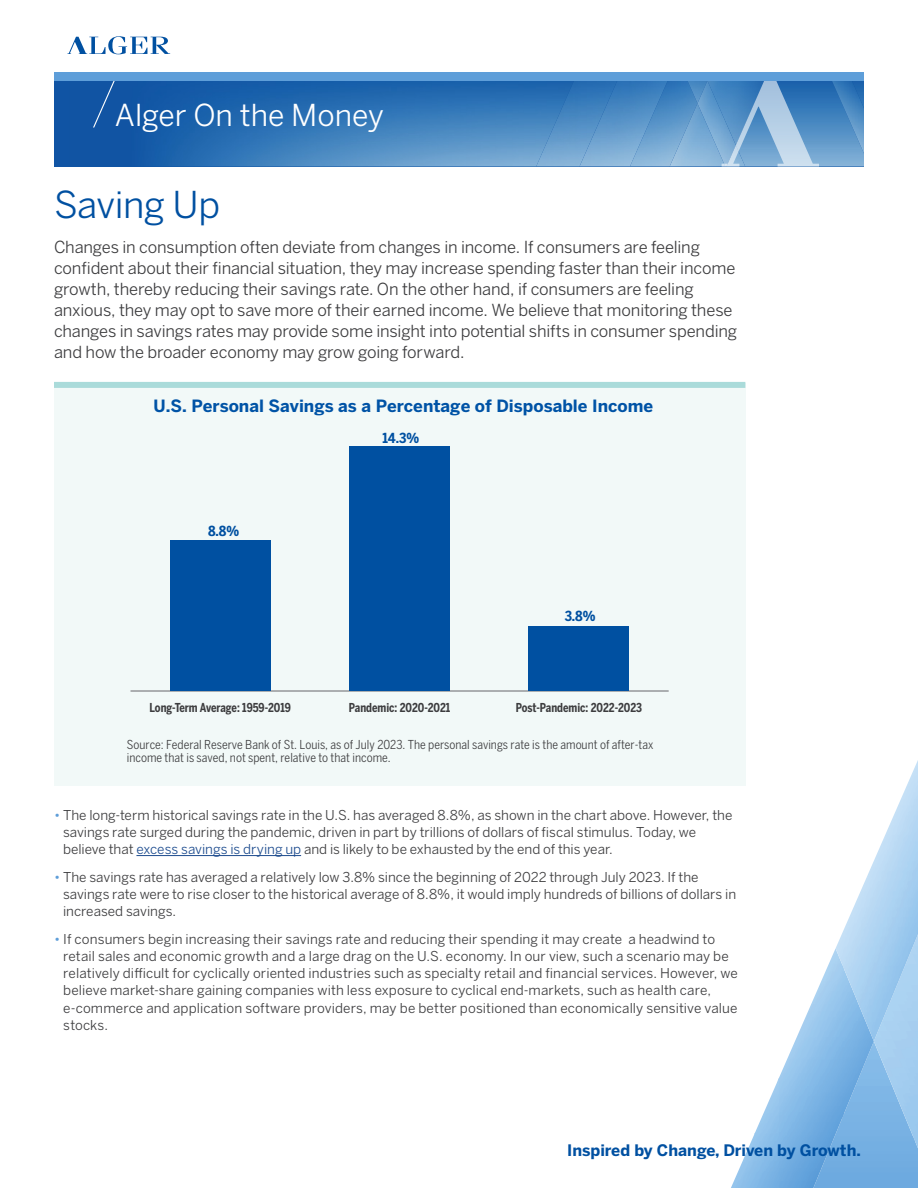
<style>
.page{position:relative;width:918px;height:1188px;background:#fff}
.page>*{position:absolute;margin:0;border:0;box-sizing:border-box;transform-origin:0 0}
.Fund_Name_-_Masthead{font:36.75px "Benton Sans";letter-spacing:-.01em;color:#0050a1}
.t1{font:30px "Benton Sans";color:#fff}
.t2{font:700 16.8px "Benton Sans";color:#0053a6}
.Subhead{font:16.5px/21px "Benton Sans";letter-spacing:-.01em;color:#3c3c3e}
.t3{font:700 15.75px "Benton Sans";color:#0050a1}
.t4{font:700 13.8px "Benton Sans Cond";color:#0050a1}
.Subhead-2{font:13.5px/17.2px "Benton Sans";letter-spacing:.005em;color:#3c3c3e}
.t5{font:12.3px/12.8px "Benton Sans Cond";color:#3c3c3e}
.t6{font:700 12.3px "Benton Sans Cond";letter-spacing:-.005em;color:#3c3c3e;scale:.9 1}
.s1{color:#5e9ed9}
.s2{color:#1c4b8e}
</style>
<div class="page">
<img style="left:779px;top:948px;width:64px;height:240px">
<img style="left:731px;top:1134px;width:48px;height:54px">
<img style="left:754px;top:1078px;width:25px;height:56px">
<img style="left:842px;top:1041px;width:32px;height:77px">
<img style="left:874px;top:1041px;width:44px;height:147px">
<img style="left:745px;top:647px;width:1px;height:120px">
<img style="left:836px;top:760px;width:82px;height:281px">
<div style="left:54px;top:81px;width:16px;height:86px;background:#1054a4"></div>
<img style="left:70px;top:81px;width:794px;height:86px">
<img style="left:536px;top:81px;width:44px;height:85px">
<img style="left:580px;top:81px;width:88px;height:85px">
<img style="left:670px;top:81px;width:52px;height:85px">
<img style="left:688px;top:81px;width:19px;height:22px">
<img style="left:832px;top:81px;width:32px;height:73px">
<svg style="left:722px;top:81px;width:97px;height:86px;background:#72a2ce"></svg>
<svg style="left:68px;top:36px;width:102px;height:18px"></svg>
<svg style="left:93px;top:81px;width:22px;height:47px"></svg>
<div style="left:54px;top:72px;width:810px;height:9px;background:#5e9ed9"></div>
<hr style="left:136px;top:855px;width:165px;height:1px;background:#1c4b8e">
<div style="left:54px;top:383px;width:691px;height:403px;background:#f2f9f8"></div>
<div style="left:54px;top:382px;width:691px;height:6px;background:#aadbda"></div>
<hr style="left:131px;top:690px;width:538px;height:2px;background:#97999c">
<div style="left:170px;top:541px;width:100px;height:150px;background:#0050a1"></div>
<div style="left:349px;top:447px;width:101px;height:244px;background:#0050a1"></div>
<div style="left:529px;top:626px;width:100px;height:65px;background:#0050a1"></div>
<h2 class="t1" style="left:115px;top:97px;width:271px">Alger On the Money</h2>
<p class="Fund_Name_-_Masthead" style="left:54px;top:183px;width:168px">Saving Up</p>
<p class="Subhead" style="left:54px;top:236px;width:685px">Changes in consumption often deviate from changes in income. If consumers are feeling confident about their financial situation, they may increase spending faster than their income growth, thereby reducing their savings rate. On the other hand, if consumers are feeling anxious, they may opt to save more of their earned income. We believe that monitoring these changes in savings rates may provide some insight into potential shifts in consumer spending and how the broader economy may grow going forward.</p>
<p class="t2" style="left:154px;top:396px;width:501px">U.S. Personal Savings as a Percentage of Disposable Income</p>
<p class="t4" style="left:208px;top:522px;width:33px">8.8%</p>
<p class="t4" style="left:382px;top:430px;width:38px">14.3%</p>
<p class="t4" style="left:565px;top:608px;width:32px">3.8%</p>
<p class="t6" style="left:149px;top:700px;width:159px">Long-Term Average: 1959-2019</p>
<p class="t6" style="left:349px;top:700px;width:114px">Pandemic: 2020-2021</p>
<p class="t6" style="left:516px;top:700px;width:142px">Post-Pandemic: 2022-2023</p>
<p class="t5" style="left:127px;top:738px;width:528px">Source: Federal Reserve Bank of St. Louis, as of July 2023. The personal savings rate is the amount of after-tax income that is saved, not spent, relative to that income.</p>
<p class="Subhead-2" style="left:63px;top:806px;width:671px;text-indent:-9px"><span class="s1">•</span> The long-term historical savings rate in the U.S. has averaged 8.8%, as shown in the chart above. However, the savings rate surged during the pandemic, driven in part by trillions of dollars of fiscal stimulus. Today, we believe that <span class="s2">excess savings is drying up</span> and is likely to be exhausted by the end of this year.</p>
<p class="Subhead-2" style="left:63px;top:868px;width:675px;text-indent:-9px"><span class="s1">•</span> The savings rate has averaged a relatively low 3.8% since the beginning of 2022 through July 2023. If the savings rate were to rise closer to the historical average of 8.8%, it would imply hundreds of billions of dollars in increased savings.</p>
<p class="Subhead-2" style="left:63px;top:930px;width:676px;text-indent:-9px"><span class="s1">•</span> If consumers begin increasing their savings rate and reducing their spending it may create a headwind to retail sales and economic growth and a large drag on the U.S. economy. In our view, such a scenario may be relatively difficult for cyclically oriented industries such as specialty retail and financial services. However, we believe market-share gaining companies with less exposure to cyclical end-markets, such as health care, e-commerce and application software providers, may be better positioned than economically sensitive value stocks.</p>
<p class="t3" style="left:567px;top:1141px;width:295px">Inspired by Change, Driven by Growth.</p>
</div>
